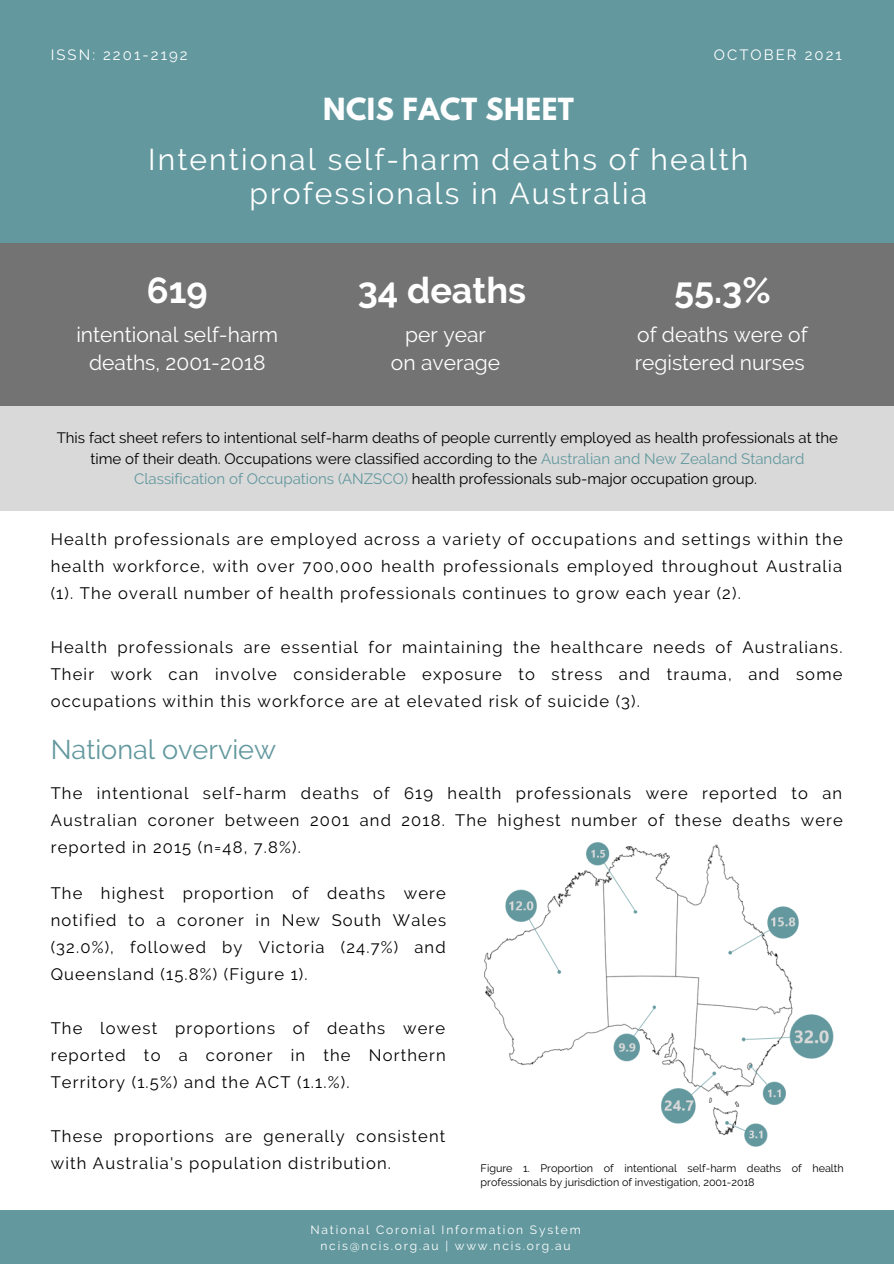
<style>
.page{position:relative;width:894px;height:1264px;background:#fff}
.page>*{position:absolute;margin:0;border:0;box-sizing:border-box;transform-origin:0 0}
.t1{font:700 36px "Raleway";color:#fff}
.t2{font:30px/33.8px "Raleway";letter-spacing:.07em;color:#fff;text-align:center}
.t3{font:27px "Raleway";color:#62989e}
.t4{font:700 27px "League Spartan";letter-spacing:.02em;color:#fff}
.t5{font:21px/28.2px "Raleway";color:#fff}
.t6{font:16.5px/27px "Raleway";letter-spacing:.07em;color:#000;text-align:justify}
.t7{font:15px/20.5px "Raleway";color:#000;text-align:center}
.t8{font:14.85px "Raleway";letter-spacing:.14em;color:#fff}
.t9{font:12px "Raleway";letter-spacing:.15em;color:#fff}
.t10{font:10.8px/14.4px "Raleway";color:#000}
.s1{color:#62989e}
</style>
<div class="page">
<div style="left:0;top:0;width:893px;height:249px;background:#62989e"></div>
<div style="left:0;top:243px;width:893px;height:200px;background:#737373"></div>
<div style="left:0;top:1210px;width:893px;height:53px;background:#62989e"></div>
<div style="left:0;top:406px;width:893px;height:104px;background:#d9d9d9"></div>
<img style="left:484px;top:842px;width:350px;height:305px">
<p class="t8" style="left:51px;top:46px;width:138px">ISSN: 2201-2192</p>
<p class="t8" style="left:713px;top:46px;width:130px">OCTOBER 2021</p>
<p class="t4" style="left:323px;top:95px;width:252px">NCIS FACT SHEET</p>
<p class="t2" style="left:148px;top:142px;width:601px">Intentional self-harm deaths of health professionals in Australia</p>
<p class="t1" style="left:357px;top:269px;width:170px">34 deaths</p>
<p class="t1" style="left:147px;top:269px;width:62px">619</p>
<p class="t1" style="left:674px;top:269px;width:98px">55.3%</p>
<p class="t5" style="left:76px;top:320px;width:203px;text-align:center">intentional self-harm deaths, 2001-2018</p>
<p class="t5" style="left:405px;top:320px;width:82px">per year</p>
<p class="t5" style="left:391px;top:348px;width:111px">on average</p>
<p class="t5" style="left:634px;top:320px;width:174px">of deaths were of registered nurses</p>
<p class="t7" style="left:57px;top:427px;width:782px">This fact sheet refers to intentional self-harm deaths of people currently employed as health professionals at the time of their death. Occupations were classified according to the <span class="s1">Australian and New Zealand Standard<br>Classification of Occupations (ANZSCO)</span> health professionals sub-major occupation group.</p>
<p class="t6" style="left:51px;top:525px;width:793px">Health professionals are employed across a variety of occupations and settings within the health workforce, with over 700,000 health professionals employed throughout Australia (1). The overall number of health professionals continues to grow each year (2).</p>
<p class="t6" style="left:51px;top:633px;width:793px">Health professionals are essential for maintaining the healthcare needs of Australians.<br>Their work can involve considerable exposure to stress and trauma, and some occupations within this workforce are at elevated risk of suicide (3).</p>
<p class="t3" style="left:51px;top:733px;width:227px">National overview</p>
<p class="t6" style="left:51px;top:779px;width:793px">The intentional self-harm deaths of 619 health professionals were reported to an Australian coroner between 2001 and 2018. The highest number of these deaths were reported in 2015 (n=48, 7.8%).</p>
<p class="t6" style="left:51px;top:879px;width:397px">The highest proportion of deaths were notified to a coroner in New South Wales (32.0%), followed by Victoria (24.7%) and Queensland (15.8%) (Figure 1).</p>
<p class="t6" style="left:51px;top:1014px;width:396px">The lowest proportions of deaths were reported to a coroner in the Northern Territory (1.5%) and the ACT (1.1.%).</p>
<p class="t6" style="left:51px;top:1122px;width:396px">These proportions are generally consistent with Australia's population distribution.</p>
<p class="t10" style="left:480px;top:1160px;width:364px">Figure 1. Proportion of intentional self-harm deaths of health professionals by jurisdiction of investigation, 2001-2018</p>
<p class="t9" style="left:310px;top:1222px;width:272px">National Coronial Information System</p>
<p class="t9" style="left:320px;top:1238px;width:251px">ncis@ncis.org.au | www.ncis.org.au</p>
</div>
